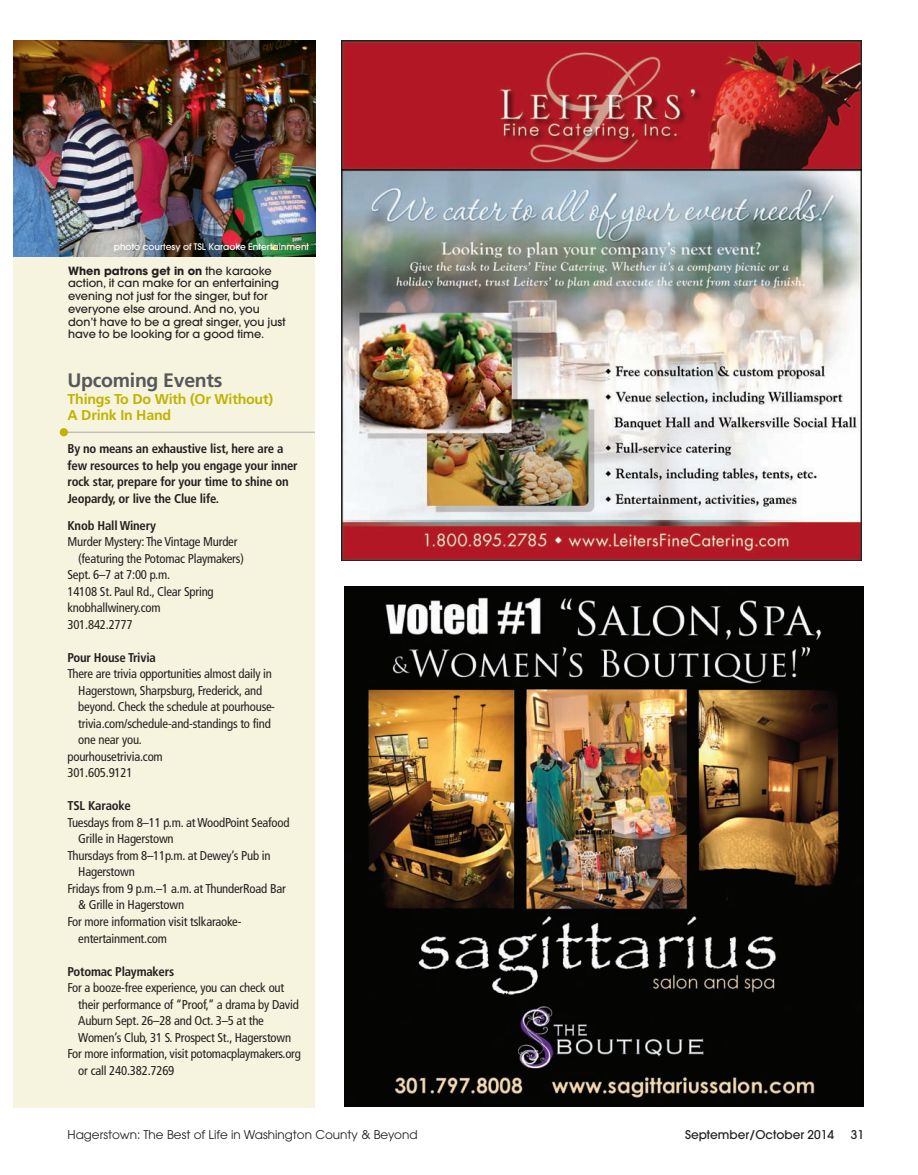
<style>
.page{position:relative;width:918px;height:1175px;background:#fff}
.page>*{position:absolute;margin:0;border:0;box-sizing:border-box;transform-origin:0 0}
.t1{font:700 19.5px "Frutiger";letter-spacing:-.015em;color:#57585a}
.t2{font:700 14.25px/16.5px "Frutiger";letter-spacing:-.015em;color:#c0b301}
.t3{font:condensed 12.75px "Frutiger";letter-spacing:-.015em;color:#231f20}
.t4{font:700 condensed 12.75px/16.5px "Frutiger";letter-spacing:-.015em;color:#231f20}
.t5{font:12px "Avant Garde";color:#231f20}
.t6{font:500 12px "Avant Garde";color:#231f20}
.t7{font:500 11.25px/12.8px "Avant Garde";color:#231f20}
.t8{font:500 9px "Avant Garde";color:#fff}
.s1{font-weight:700}
</style>
<div class="page">
<div style="left:14px;top:218px;width:301px;height:889px;background:#f6f4de"></div>
<img style="left:14px;top:40px;width:301px;height:217px">
<hr style="left:64px;top:432px;width:251px;height:1px;background:#a8a9ad">
<img style="left:344px;top:586px;width:520px;height:520px">
<img style="left:342px;top:40px;width:519px;height:520px">
<div style="left:60px;top:428px;width:8px;height:8px;background:#c0b301;border-radius:50%"></div>
<p class="t8" style="left:114px;top:243px;width:197px">photo courtesy of TSL Karaoke Entertainment</p>
<p class="t7" style="left:68px;top:265px;width:219px"><span class="s1">When patrons get in on</span> the karaoke action, it can make for an entertaining evening not just for the singer, but for everyone else around. And no, you don’t have to be a great singer, you just have to be looking for a good time.</p>
<p class="t1" style="left:68px;top:372px;width:156px">Upcoming Events</p>
<p class="t2" style="left:68px;top:391px;width:207px">Things To Do With (Or Without)<br>A Drink In Hand</p>
<p class="t4" style="left:68px;top:441px;width:232px">By no means an exhaustive list, here are a few resources to help you engage your inner rock star, prepare for your time to shine on Jeopardy, or live the Clue life.</p>
<p class="t4" style="left:68px;top:518px;width:90px">Knob Hall Winery</p>
<p class="t3" style="left:68px;top:537px;width:172px">Murder Mystery: The Vintage Murder</p>
<p class="t3" style="left:78px;top:553px;width:167px">(featuring the Potomac Playmakers)</p>
<p class="t3" style="left:68px;top:570px;width:104px">Sept. 6–7 at 7:00 p.m.</p>
<p class="t3" style="left:68px;top:586px;width:148px">14108 St. Paul Rd., Clear Spring</p>
<p class="t3" style="left:68px;top:603px;width:95px">knobhallwinery.com</p>
<p class="t3" style="left:68px;top:619px;width:67px">301.842.2777</p>
<p class="t4" style="left:68px;top:650px;width:90px">Pour House Trivia</p>
<p class="t3" style="left:68px;top:669px;width:206px">There are trivia opportunities almost daily in</p>
<p class="t3" style="left:78px;top:685px;width:186px">Hagerstown, Sharpsburg, Frederick, and</p>
<p class="t3" style="left:78px;top:702px;width:198px">beyond. Check the schedule at pourhouse-</p>
<p class="t3" style="left:78px;top:718px;width:194px">trivia.com/schedule-and-standings to find</p>
<p class="t3" style="left:78px;top:735px;width:65px">one near you.</p>
<p class="t3" style="left:68px;top:751px;width:97px">pourhousetrivia.com</p>
<p class="t3" style="left:68px;top:768px;width:67px">301.605.9121</p>
<p class="t4" style="left:68px;top:798px;width:65px">TSL Karaoke</p>
<p class="t3" style="left:68px;top:817px;width:224px">Tuesdays from 8–11 p.m. at WoodPoint Seafood</p>
<p class="t3" style="left:78px;top:834px;width:97px">Grille in Hagerstown</p>
<p class="t3" style="left:68px;top:850px;width:205px">Thursdays from 8–11p.m. at Dewey’s Pub in</p>
<p class="t3" style="left:78px;top:867px;width:58px">Hagerstown</p>
<p class="t3" style="left:68px;top:883px;width:220px">Fridays from 9 p.m.–1 a.m. at ThunderRoad Bar</p>
<p class="t3" style="left:78px;top:900px;width:107px">&amp; Grille in Hagerstown</p>
<p class="t3" style="left:68px;top:916px;width:175px">For more information visit tslkaraoke-</p>
<p class="t3" style="left:78px;top:933px;width:90px">entertainment.com</p>
<p class="t4" style="left:68px;top:963px;width:108px">Potomac Playmakers</p>
<p class="t3" style="left:68px;top:982px;width:218px">For a booze-free experience, you can check out</p>
<p class="t3" style="left:78px;top:999px;width:222px">their performance of “Proof,” a drama by David</p>
<p class="t3" style="left:78px;top:1015px;width:187px">Auburn Sept. 26–28 and Oct. 3–5 at the</p>
<p class="t3" style="left:78px;top:1032px;width:214px">Women’s Club, 31 S. Prospect St., Hagerstown</p>
<p class="t3" style="left:68px;top:1048px;width:235px">For more information, visit potomacplaymakers.org</p>
<p class="t3" style="left:78px;top:1065px;width:98px">or call 240.382.7269</p>
<p class="t5" style="left:68px;top:1129px;width:352px">Hagerstown: The Best of Life in Washington County &amp; Beyond</p>
<p class="t6" style="left:685px;top:1129px;width:151px">September/October 2014</p>
<p class="t6" style="left:851px;top:1129px;width:15px">31</p>
</div>
